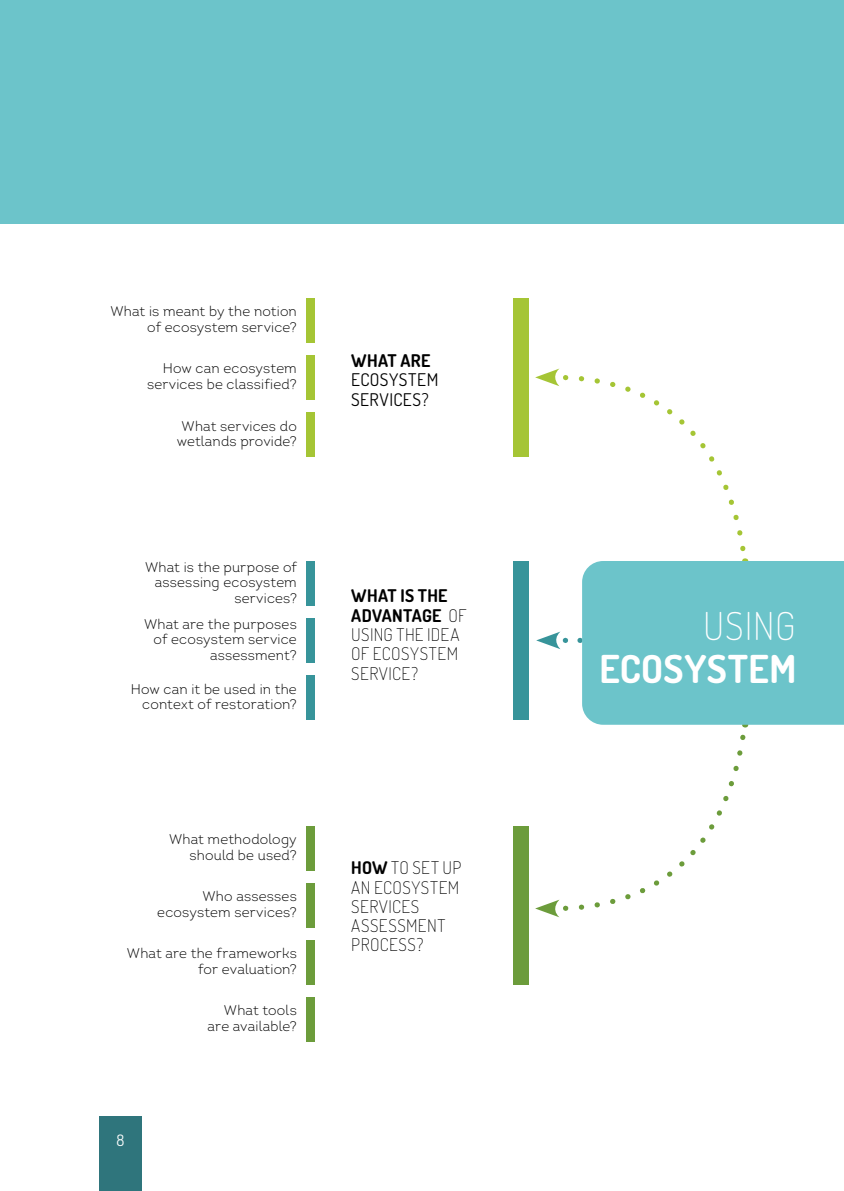
<style>
.page{position:relative;width:844px;height:1191px;background:#fff}
.page>*{position:absolute;margin:0;border:0;box-sizing:border-box;transform-origin:0 0}
.Titre_1{font:700 38.5px/43.8px "Dosis";letter-spacing:.01em;color:#fff;text-align:right}
.t1{font:200 17.5px/19.2px "Dosis";letter-spacing:.025em;color:#000}
.t2{font:17.5px/19.2px "Dosis";letter-spacing:.03em;color:#000}
.Titre_4{font:15.75px "Dosis";color:#fff}
.t3{font:300 14px/15.8px "Intro";letter-spacing:.015em;color:#000;text-align:right}
.s1{font-weight:700}
.s2{font-weight:200}
</style>
<div class="page">
<div style="left:0;top:0;width:843px;height:223px;background:#6cc4ca"></div>
<div style="left:99px;top:1116px;width:42px;height:75px;background:#2f757c"></div>
<div style="left:307px;top:298px;width:8px;height:45px;background:#a5c535"></div>
<svg style="left:536px;top:631px;width:46px;height:18px"></svg>
<svg style="left:535px;top:724px;width:214px;height:193px"></svg>
<svg style="left:535px;top:368px;width:214px;height:193px"></svg>
<div style="left:582px;top:561px;width:261px;height:163px;background:#6cc4ca"></div>
<div style="left:513px;top:298px;width:16px;height:159px;background:#a5c535"></div>
<div style="left:307px;top:561px;width:8px;height:44px;background:#37949a"></div>
<div style="left:307px;top:825px;width:8px;height:45px;background:#6c9c3b"></div>
<div style="left:307px;top:355px;width:8px;height:45px;background:#a5c535"></div>
<div style="left:307px;top:618px;width:8px;height:44px;background:#37949a"></div>
<div style="left:307px;top:882px;width:8px;height:45px;background:#6c9c3b"></div>
<div style="left:307px;top:412px;width:8px;height:45px;background:#a5c535"></div>
<div style="left:307px;top:675px;width:8px;height:45px;background:#37949a"></div>
<div style="left:307px;top:939px;width:8px;height:45px;background:#6c9c3b"></div>
<div style="left:307px;top:997px;width:8px;height:44px;background:#6c9c3b"></div>
<div style="left:513px;top:561px;width:16px;height:159px;background:#37949a"></div>
<div style="left:513px;top:825px;width:16px;height:159px;background:#6c9c3b"></div>
<p class="t3" style="left:110px;top:303px;width:188px">What is meant by the notion of ecosystem service?</p>
<p class="t3" style="left:147px;top:361px;width:151px">How can ecosystem services be classified?</p>
<p class="t3" style="left:177px;top:418px;width:122px;text-align:center">What services do wetlands provide?</p>
<p class="t3" style="left:145px;top:559px;width:153px">What is the purpose of assessing ecosystem services?</p>
<p class="t3" style="left:144px;top:616px;width:154px">What are the purposes of ecosystem service assessment?</p>
<p class="t3" style="left:131px;top:680px;width:167px">How can it be used in the context of restoration?</p>
<p class="t3" style="left:169px;top:831px;width:129px">What methodology should be used?</p>
<p class="t3" style="left:157px;top:888px;width:141px">Who assesses ecosystem services?</p>
<p class="t3" style="left:127px;top:945px;width:171px">What are the frameworks for evaluation?</p>
<p class="t3" style="left:224px;top:1002px;width:74px">What tools</p>
<p class="t3" style="left:207px;top:1018px;width:91px">are available?</p>
<p class="Titre_4" style="left:116px;top:1129px;width:9px">8</p>
<p class="t2" style="left:351px;top:350px;width:89px"><span class="s1">WHAT ARE<br></span>ECOSYSTEM<br>SERVICES?</p>
<p class="t1" style="left:351px;top:586px;width:117px"><span class="s1">WHAT IS THE<br>ADVANTAGE</span> OF<br>USING THE IDEA<br>OF ECOSYSTEM<br>SERVICE?</p>
<p class="t1" style="left:351px;top:858px;width:111px"><span class="s1">HOW</span> TO SET UP<br>AN ECOSYSTEM<br>SERVICES<br>ASSESSMENT<br>PROCESS?</p>
<p class="Titre_1" style="left:599px;top:603px;width:198px"><span class="s2">USING<br></span>ECOSYSTEM</p>
</div>
